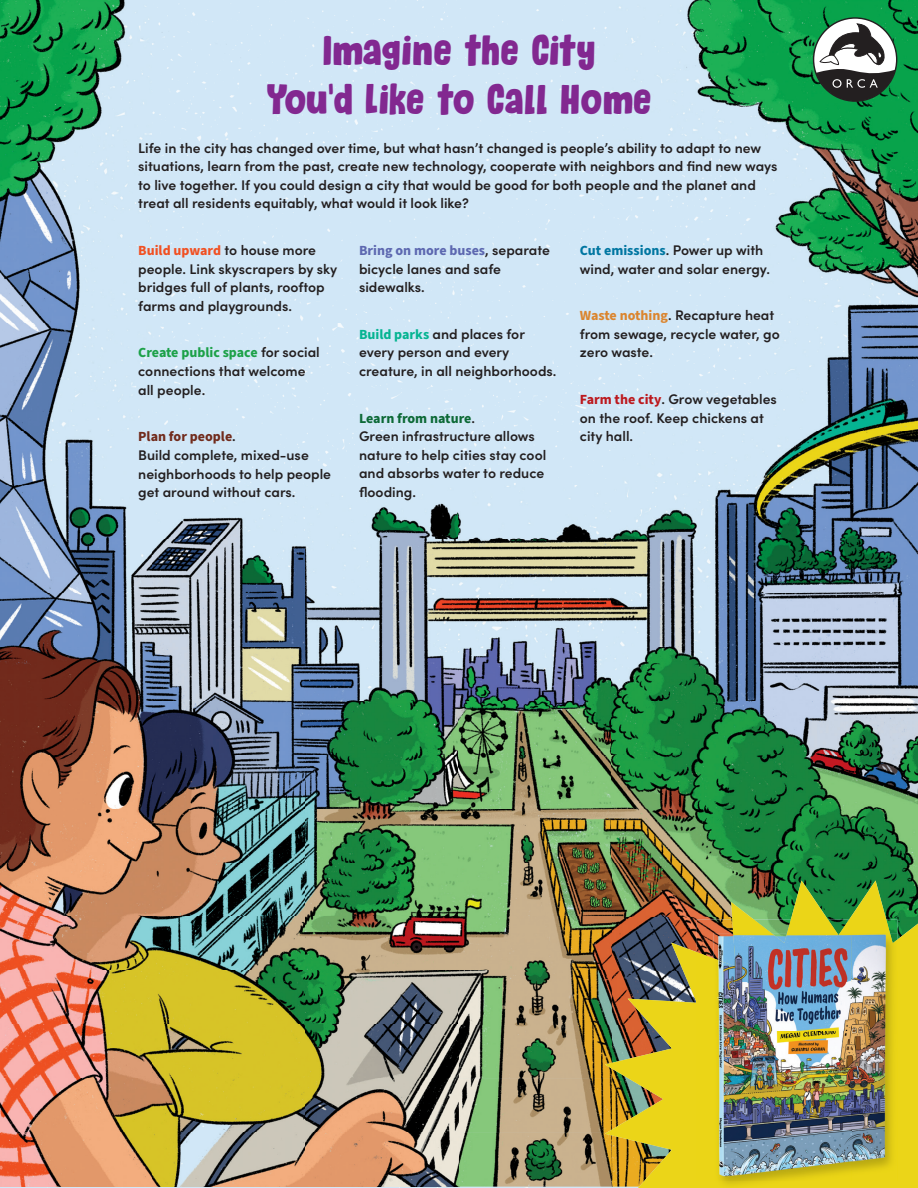
<style>
.page{position:relative;width:918px;height:1188px;background:#fff}
.page>*{position:absolute;margin:0;border:0;box-sizing:border-box;transform-origin:0 0}
.t1{font:42.9px "Sound Bubble";letter-spacing:-.025em;color:#822890}
.t2{font:42.6px "Sound Bubble";letter-spacing:-.015em;color:#822890}
.t3{font:600 13.95px/18.6px "Sofia Pro";color:#231f20}
.t4{font:700 13.95px "Source Sans Pro";color:#1ca148}
.t5{font:700 13.95px "Source Sans Pro";color:#5d68b0}
.t6{font:700 13.95px "Source Sans Pro";color:#0076a1}
.t7{font:700 13.95px "Source Sans Pro";color:#f15022}
.t8{font:700 13.95px "Source Sans Pro";color:#0c6936}
.t9{font:700 13.95px "Source Sans Pro";color:#712b1c}
.s1{font-family:"Sofia Pro";font-weight:600;color:#231f20}
.s2{font-family:"Source Sans Pro";font-weight:700;color:#db852e}
.s3{font-family:"Source Sans Pro";font-weight:700;color:#bc191e}
.s4{font-family:"Source Sans Pro";font-weight:700;color:#05b492}
</style>
<div class="page">
<img style="left:0;top:1187px;width:605px;height:1px">
<img style="left:0;top:0;width:918px;height:917px">
<img style="left:0;top:917px;width:605px;height:54px">
<img style="left:0;top:971px;width:605px;height:54px">
<img style="left:0;top:1025px;width:605px;height:54px">
<img style="left:0;top:1079px;width:605px;height:108px">
<svg style="left:814px;top:18px;width:83px;height:83px"></svg>
<svg style="left:816px;top:23px;width:79px;height:79px"></svg>
<img style="left:605px;top:881px;width:313px;height:307px">
<img style="left:714px;top:972px;width:183px;height:216px">
<img style="left:697px;top:920px;width:200px;height:52px">
<div style="left:697px;top:972px;width:17px;height:208px;background:#ebd517"></div>
<img style="left:897px;top:972px;width:1px;height:208px">
<img style="left:714px;top:933px;width:183px;height:33px">
<h1 class="t1" style="left:322px;top:27px;width:275px">Imagine the City</h1>
<h2 class="t2" style="left:266px;top:76px;width:387px">You’d Like to Call Home</h2>
<p class="t3" style="left:138px;top:137px;width:641px">Life in the city has changed over time, but what hasn’t changed is people’s ability to adapt to new situations, learn from the past, create new technology, cooperate with neighbors and find new ways to live together. If you could design a city that would be good for both people and the planet and treat all residents equitably, what would it look like?</p>
<p class="t7" style="left:138px;top:241px;width:179px">Build upward <span class="s1">to house more</span></p>
<p class="t3" style="left:138px;top:258px;width:201px">people. Link skyscrapers by sky bridges full of plants, rooftop farms and playgrounds.</p>
<p class="t4" style="left:138px;top:343px;width:183px">Create public space <span class="s1">for social</span></p>
<p class="t3" style="left:138px;top:361px;width:169px">connections that welcome all people.</p>
<p class="t9" style="left:138px;top:427px;width:99px">Plan for people<span class="s1">.</span></p>
<p class="t3" style="left:138px;top:445px;width:194px">Build complete, mixed-use neighborhoods to help people get around without cars.</p>
<p class="t6" style="left:580px;top:241px;width:185px">Cut emissions<span class="s1">. Power up with</span></p>
<p class="t3" style="left:580px;top:258px;width:192px">wind, water and solar energy.</p>
<p class="t3" style="left:580px;top:305px;width:201px"><span class="s2">Waste nothing</span>. Recapture heat from sewage, recycle water, go zero waste.</p>
<p class="t3" style="left:580px;top:389px;width:199px"><span class="s3">Farm the city</span>. Grow vegetables on the roof. Keep chickens at city hall.</p>
<p class="t5" style="left:359px;top:241px;width:192px">Bring on more buses<span class="s1">, separate</span></p>
<p class="t3" style="left:359px;top:258px;width:144px">bicycle lanes and safe sidewalks.</p>
<p class="t3" style="left:359px;top:324px;width:199px"><span class="s4">Build parks</span> and places for every person and every creature, in all neighborhoods.</p>
<p class="t8" style="left:359px;top:409px;width:118px">Learn from nature<span class="s1">.</span></p>
<p class="t3" style="left:359px;top:426px;width:189px">Green infrastructure allows nature to help cities stay cool and absorbs water to reduce flooding.</p>
</div>
